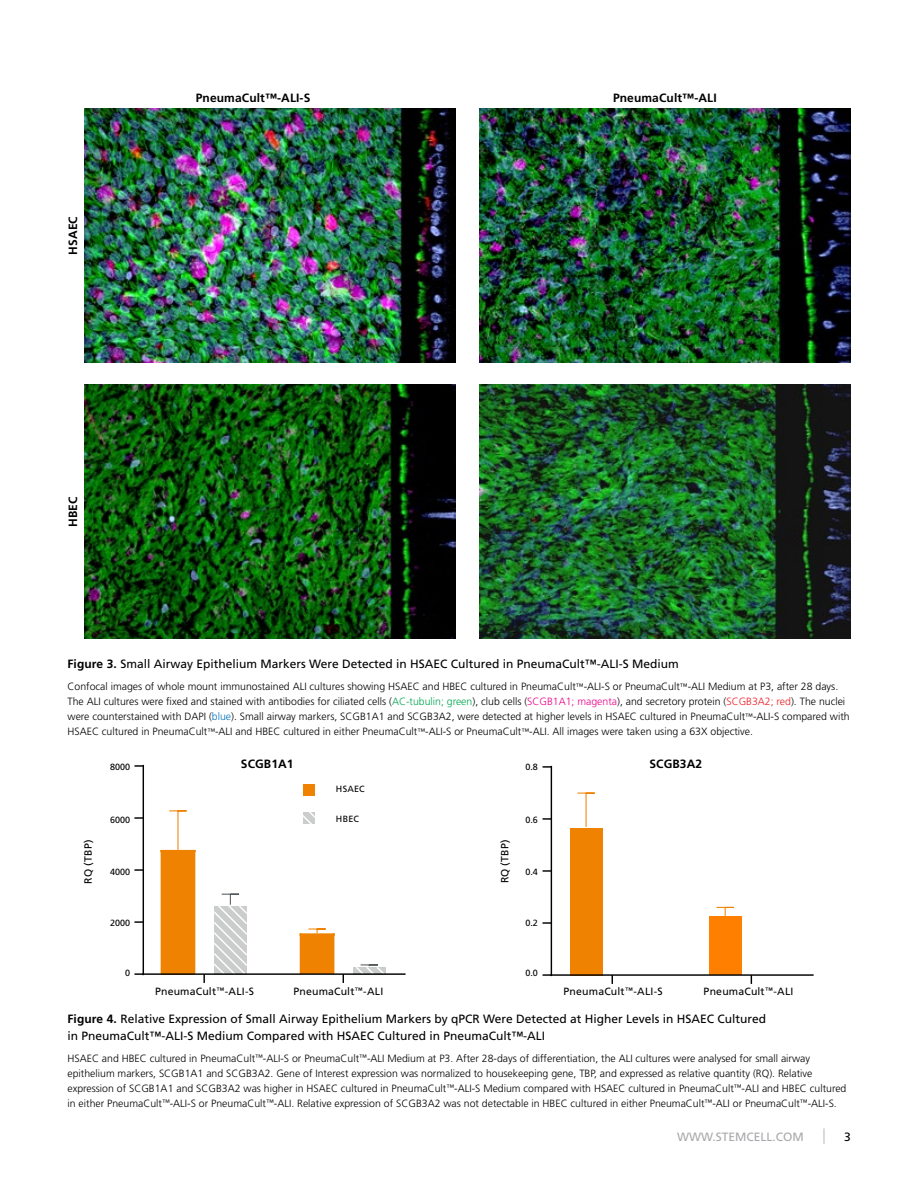
<style>
.page{position:relative;width:918px;height:1188px;background:#fff}
.page>*{position:absolute;margin:0;border:0;box-sizing:border-box;transform-origin:0 0}
.t1{font:12px/16.5px "Frutiger LT Std";color:#000}
.t2{font:700 12px "Frutiger LT Std";letter-spacing:.01em;color:#000}
.t3{font:12px "Frutiger LT Std";color:#a7a9ac}
.t4{font:300 10.5px/15px "Frutiger LT Std";color:#000}
.t5{font:10.5px "Frutiger LT Std";letter-spacing:.02em;color:#000}
.t6{font:9px "Frutiger LT Std";color:#000}
.s1{font-weight:700}
.s2{font-size:7.8px}
.s3{color:#00a651}
.s4{color:#ec008c}
.s5{color:#ed1d24}
.s6{color:#0072bc}
</style>
<div class="page">
<svg style="left:824px;top:1128px;width:1px;height:16px"></svg>
<div style="left:353px;top:967px;width:33px;height:7px;background:#cbcdcd"></div>
<hr style="left:142px;top:973px;width:264px;height:2px;background:#000">
<svg style="left:203px;top:974px;width:2px;height:9px"></svg>
<hr style="left:143px;top:765px;width:1px;height:210px;background:#000">
<svg style="left:134px;top:973px;width:9px;height:2px"></svg>
<svg style="left:134px;top:921px;width:9px;height:2px"></svg>
<svg style="left:134px;top:869px;width:9px;height:2px"></svg>
<svg style="left:134px;top:817px;width:9px;height:2px"></svg>
<svg style="left:134px;top:765px;width:9px;height:2px"></svg>
<svg style="left:212px;top:893px;width:37px;height:82px"></svg>
<svg style="left:354px;top:964px;width:32px;height:11px"></svg>
<svg style="left:159px;top:810px;width:38px;height:165px"></svg>
<svg style="left:298px;top:928px;width:39px;height:47px;background:#ea9631"></svg>
<div style="left:303px;top:784px;width:12px;height:12px;background:#ef8200"></div>
<svg style="left:303px;top:812px;width:12px;height:12px"></svg>
<div style="left:570px;top:828px;width:32px;height:147px;background:#ef8200"></div>
<div style="left:709px;top:917px;width:32px;height:58px;background:#ff8000"></div>
<hr style="left:550px;top:974px;width:264px;height:2px;background:#000">
<hr style="left:551px;top:766px;width:1px;height:210px;background:#000">
<svg style="left:543px;top:974px;width:8px;height:2px"></svg>
<svg style="left:543px;top:922px;width:8px;height:2px"></svg>
<svg style="left:543px;top:870px;width:8px;height:2px"></svg>
<svg style="left:543px;top:818px;width:8px;height:2px"></svg>
<svg style="left:543px;top:766px;width:8px;height:2px"></svg>
<svg style="left:577px;top:792px;width:18px;height:35px"></svg>
<svg style="left:715px;top:906px;width:20px;height:11px"></svg>
<img style="left:84px;top:109px;width:371px;height:254px">
<img style="left:479px;top:109px;width:371px;height:254px">
<img style="left:84px;top:385px;width:371px;height:254px">
<img style="left:479px;top:385px;width:371px;height:254px">
<p class="t2" style="left:66px;top:255px;width:40px;rotate:-90deg">HSAEC</p>
<p class="t2" style="left:66px;top:527px;width:32px;rotate:-90deg">HBEC</p>
<p class="t2" style="left:196px;top:91px;width:116px">PneumaCult™-ALI-S</p>
<p class="t2" style="left:613px;top:91px;width:105px">PneumaCult™-ALI</p>
<p class="t1" style="left:68px;top:656px;width:613px"><span class="s1">Figure 3.</span> Small Airway Epithelium Markers Were Detected in HSAEC Cultured in PneumaCult™-ALI-S Medium</p>
<p class="t4" style="left:68px;top:679px;width:784px">Confocal images of whole mount immunostained ALI cultures showing HSAEC and HBEC cultured in PneumaCult<span class="s2">™</span>-ALI-S or PneumaCult<span class="s2">™</span>-ALI Medium at P3, after 28 days.<br>The ALI cultures were fixed and stained with antibodies for ciliated cells (<span class="s3">AC-tubulin; green</span>), club cells (<span class="s4">SCGB1A1; magenta</span>), and secretory protein (<span class="s5">SCGB3A2; red</span>). The nuclei were counterstained with DAPI (<span class="s6">blue</span>). Small airway markers, SCGB1A1 and SCGB3A2, were detected at higher levels in HSAEC cultured in PneumaCult<span class="s2">™</span>-ALI-S compared with HSAEC cultured in PneumaCult<span class="s2">™</span>-ALI and HBEC cultured in either PneumaCult<span class="s2">™</span>-ALI-S or PneumaCult<span class="s2">™</span>-ALI. All images were taken using a 63X objective.</p>
<p class="t6" style="left:110px;top:762px;width:22px">8000</p>
<p class="t5" style="left:82px;top:884px;width:45px;rotate:-90deg">RQ (TBP)</p>
<p class="t6" style="left:110px;top:814px;width:22px">6000</p>
<p class="t6" style="left:110px;top:866px;width:22px">4000</p>
<p class="t6" style="left:110px;top:917px;width:22px">2000</p>
<p class="t6" style="left:125px;top:967px;width:7px">0</p>
<p class="t2" style="left:241px;top:757px;width:54px">SCGB1A1</p>
<p class="t6" style="left:336px;top:784px;width:30px">HSAEC</p>
<p class="t6" style="left:336px;top:813px;width:24px">HBEC</p>
<p class="t5" style="left:155px;top:985px;width:101px">PneumaCult<span class="s2">™</span>-ALI-S</p>
<p class="t5" style="left:293px;top:985px;width:91px">PneumaCult<span class="s2">™</span>-ALI</p>
<p class="t6" style="left:525px;top:762px;width:14px">0.8</p>
<p class="t5" style="left:499px;top:883px;width:45px;rotate:-90deg">RQ (TBP)</p>
<p class="t6" style="left:525px;top:814px;width:14px">0.6</p>
<p class="t6" style="left:525px;top:866px;width:14px">0.4</p>
<p class="t6" style="left:525px;top:917px;width:14px">0.2</p>
<p class="t6" style="left:525px;top:967px;width:14px">0.0</p>
<p class="t2" style="left:650px;top:757px;width:54px">SCGB3A2</p>
<p class="t5" style="left:564px;top:985px;width:101px">PneumaCult<span class="s2">™</span>-ALI-S</p>
<p class="t5" style="left:704px;top:985px;width:91px">PneumaCult<span class="s2">™</span>-ALI</p>
<p class="t1" style="left:68px;top:1011px;width:700px"><span class="s1">Figure 4.</span> Relative Expression of Small Airway Epithelium Markers by qPCR Were Detected at Higher Levels in HSAEC Cultured in PneumaCult™-ALI-S Medium Compared with HSAEC Cultured in PneumaCult™-ALI</p>
<p class="t4" style="left:67px;top:1051px;width:780px">HSAEC and HBEC cultured in PneumaCult<span class="s2">™</span>-ALI-S or PneumaCult<span class="s2">™</span>-ALI Medium at P3. After 28-days of differentiation, the ALI cultures were analysed for small airway epithelium markers, SCGB1A1 and SCGB3A2. Gene of Interest expression was normalized to housekeeping gene, TBP, and expressed as relative quantity (RQ). Relative expression of SCGB1A1 and SCGB3A2 was higher in HSAEC cultured in PneumaCult<span class="s2">™</span>-ALI-S Medium compared with HSAEC cultured in PneumaCult<span class="s2">™</span>-ALI and HBEC cultured in either PneumaCult<span class="s2">™</span>-ALI-S or PneumaCult<span class="s2">™</span>-ALI. Relative expression of SCGB3A2 was not detectable in HBEC cultured in either PneumaCult<span class="s2">™</span>-ALI or PneumaCult<span class="s2">™</span>-ALI-S.</p>
<p class="t3" style="left:677px;top:1130px;width:128px">WWW.STEMCELL.COM</p>
<p class="t1" style="left:844px;top:1128px;width:8px">3</p>
</div>
